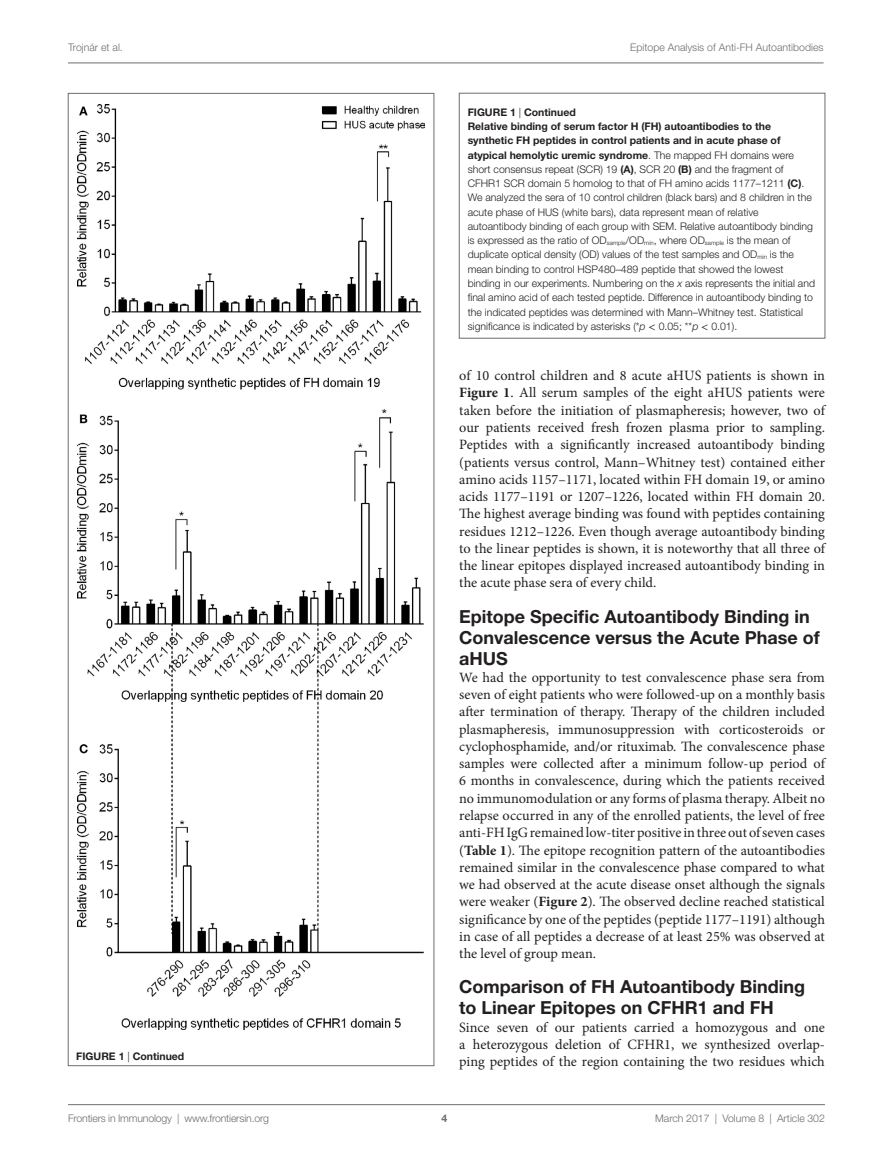
<style>
.page{position:relative;width:893px;height:1170px;background:#fff}
.page>*{position:absolute;margin:0;border:0;box-sizing:border-box;transform-origin:0 0}
.t1{font:700 18px/21px "Helvetica Neue LT Std";color:#231f20}
.t2{font:14.25px/17.2px "Minion Pro";color:#231f20;text-align:justify}
.t3{font:300 10.5px/14.2px "Helvetica Neue LT Std";color:#231f20}
.t4{font:300 10.5px "Helvetica Neue LT Std";color:#6c6d70}
.t5{font:700 10.5px "Helvetica Neue LT Std";color:#231f20}
.t6{font:700 10.5px "Helvetica Neue LT Std";color:#6c6d70}
.s1{font-weight:300}
.s2{font-weight:700}
.s3{font-style:italic}
.s4{font-family:"STIX General";font-weight:400}
</style>
<div class="page">
<img style="left:78px;top:105px;width:346px;height:924px">
<div style="left:459px;top:93px;width:366px;height:245px;border:1px solid #6c6d70"></div>
<hr style="left:68px;top:63px;width:756px;height:1px;background:#6c6d70">
<hr style="left:68px;top:1104px;width:757px;height:1px;background:#6c6d70">
<p class="t4" style="left:68px;top:41px;width:56px">Trojnár et al.</p>
<p class="t4" style="left:630px;top:41px;width:195px">Epitope Analysis of Anti-FH Autoantibodies</p>
<p class="t5" style="left:76px;top:1049px;width:110px">Figure 1 <span class="s1">|</span> Continued</p>
<p class="t3" style="left:468px;top:105px;width:349px"><span class="s2">Figure 1</span> | <span class="s2">Continued<br>Relative binding of serum factor H (FH) autoantibodies to the synthetic FH peptides in control patients and in acute phase of atypical hemolytic uremic syndrome</span>. The mapped FH domains were short consensus repeat (SCR) 19 <span class="s2">(A)</span>, SCR 20 <span class="s2">(B)</span> and the fragment of CFHR1 SCR domain 5 homolog to that of FH amino acids 1177–1211 <span class="s2">(C)</span>.<br>We analyzed the sera of 10 control children (black bars) and 8 children in the acute phase of HUS (white bars), data represent mean of relative autoantibody binding of each group with SEM. Relative autoantibody binding is expressed as the ratio of OD<sub>sample</sub>/OD<sub>min</sub>, where OD<sub>sample</sub> is the mean of duplicate optical density (OD) values of the test samples and OD<sub>min</sub> is the mean binding to control HSP480–489 peptide that showed the lowest binding in our experiments. Numbering on the <span class="s3">x</span> axis represents the initial and final amino acid of each tested peptide. Difference in autoantibody binding to the indicated peptides was determined with Mann–Whitney test. Statistical significance is indicated by asterisks (*<span class="s3">p</span> <span class="s4">&lt;</span> 0.05; **<span class="s3">p</span> <span class="s4">&lt;</span> 0.01).</p>
<p class="t2" style="left:459px;top:367px;width:367px">of 10 control children and 8 acute aHUS patients is shown in <span class="s2">Figure 1</span>. All serum samples of the eight aHUS patients were taken before the initiation of plasmapheresis; however, two of our patients received fresh frozen plasma prior to sampling.<br>Peptides with a significantly increased autoantibody binding (patients versus control, Mann–Whitney test) contained either amino acids 1157–1171, located within FH domain 19, or amino acids 1177–1191 or 1207–1226, located within FH domain 20.<br>The highest average binding was found with peptides containing residues 1212–1226. Even though average autoantibody binding to the linear peptides is shown, it is noteworthy that all three of the linear epitopes displayed increased autoantibody binding in the acute phase sera of every child.</p>
<p class="t1" style="left:459px;top:605px;width:362px">Epitope Specific Autoantibody Binding in<br>Convalescence versus the Acute Phase of aHUS</p>
<p class="t2" style="left:459px;top:668px;width:367px">We had the opportunity to test convalescence phase sera from seven of eight patients who were followed-up on a monthly basis after termination of therapy. Therapy of the children included plasmapheresis, immunosuppression with corticosteroids or cyclophosphamide, and/or rituximab. The convalescence phase samples were collected after a minimum follow-up period of 6 months in convalescence, during which the patients received no immunomodulation or any forms of plasma therapy. Albeit no relapse occurred in any of the enrolled patients, the level of free anti-FH IgG remained low-titer positive in three out of seven cases (<span class="s2">Table 1</span>). The epitope recognition pattern of the autoantibodies remained similar in the convalescence phase compared to what we had observed at the acute disease onset although the signals were weaker (<span class="s2">Figure 2</span>). The observed decline reached statistical significance by one of the peptides (peptide 1177–1191) although in case of all peptides a decrease of at least 25% was observed at the level of group mean.</p>
<p class="t1" style="left:459px;top:975px;width:347px">Comparison of FH Autoantibody Binding to Linear Epitopes on CFHR1 and FH</p>
<p class="t2" style="left:459px;top:1018px;width:367px">Since seven of our patients carried a homozygous and one a heterozygous deletion of CFHR1, we synthesized overlap&shy;ping peptides of the region containing the two residues which</p>
<p class="t4" style="left:68px;top:1111px;width:203px">Frontiers in Immunology | www.frontiersin.org</p>
<p class="t4" style="left:655px;top:1111px;width:171px">March 2017 | Volume 8 | Article 302</p>
<p class="t6" style="left:441px;top:1111px;width:7px">4</p>
</div>
